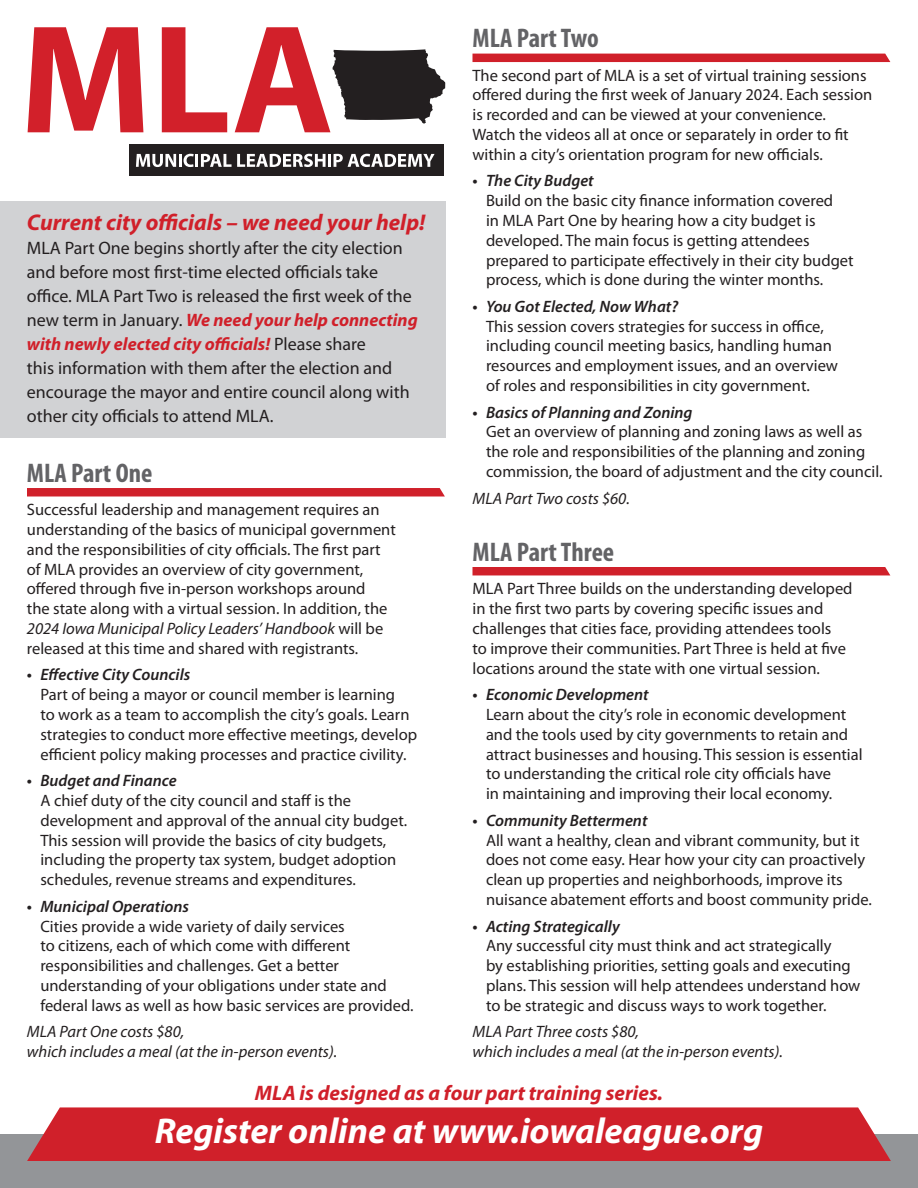
<style>
.page{position:relative;width:918px;height:1188px;background:#fff}
.page>*{position:absolute;margin:0;border:0;box-sizing:border-box;transform-origin:0 0}
.t1{font:italic 700 36px "Myriad Pro";color:#fff}
.t2{font:700 condensed 27px "Myriad Pro";color:#636366}
.t3{font:italic 700 22.8px "Myriad Pro";color:#d0202a}
.t4{font:italic 700 21px "Myriad Pro";color:#d0202a}
.t5{font:18px/24px "Myriad Pro";color:#231f20}
.t6{font:16.5px/19.8px "Myriad Pro";color:#231f20}
.t7{font:italic 16.5px/19.8px "Myriad Pro";color:#231f20}
.s1{font-weight:600;font-style:italic}
.s2{font-weight:700;font-style:italic;color:#d0202a}
.s3{font-style:italic}
</style>
<div class="page">
<svg style="left:28px;top:27px;width:115px;height:105px"></svg>
<svg style="left:162px;top:27px;width:65px;height:105px"></svg>
<div style="left:129px;top:144px;width:315px;height:32px;background:#231f20"></div>
<svg style="left:136px;top:154px;width:299px;height:13px"></svg>
<svg style="left:235px;top:27px;width:211px;height:105px"></svg>
<div style="left:0;top:201px;width:446px;height:237px;background:#d1d2d4"></div>
<div style="left:27px;top:488px;width:418px;height:8px;background:#d0202a"></div>
<div style="left:472px;top:54px;width:418px;height:8px;background:#d0202a"></div>
<div style="left:472px;top:567px;width:418px;height:8px;background:#d0202a"></div>
<div style="left:0;top:1134px;width:918px;height:54px;background:#939598"></div>
<div style="left:27px;top:1107px;width:864px;height:54px;background:#d0202a"></div>
<p class="t2" style="left:472px;top:21px;width:128px">MLA Part Two</p>
<p class="t6" style="left:472px;top:65px;width:401px">The second part of MLA is a set of virtual training sessions offered during the first week of January 2024. Each session is recorded and can be viewed at your convenience.<br>Watch the videos all at once or separately in order to fit within a city’s orientation program for new officials.</p>
<p class="t6" style="left:486px;top:171px;width:369px;text-indent:-14px"><span class="s1">• The City Budget<br></span>Build on the basic city finance information covered<br>in MLA Part One by hearing how a city budget is developed. The main focus is getting attendees prepared to participate effectively in their city budget process, which is done during the winter months.</p>
<p class="t6" style="left:486px;top:296px;width:354px;text-indent:-14px"><span class="s1">• You Got Elected, Now What?<br></span>This session covers strategies for success in office, including council meeting basics, handling human resources and employment issues, and an overview of roles and responsibilities in city government.</p>
<p class="t6" style="left:486px;top:402px;width:398px;text-indent:-14px"><span class="s1">• Basics of Planning and Zoning<br></span>Get an overview of planning and zoning laws as well as the role and responsibilities of the planning and zoning commission, the board of adjustment and the city council.</p>
<p class="t7" style="left:472px;top:488px;width:159px">MLA Part Two costs $60.</p>
<p class="t2" style="left:472px;top:535px;width:143px">MLA Part Three</p>
<p class="t6" style="left:472px;top:579px;width:382px">MLA Part Three builds on the understanding developed in the first two parts by covering specific issues and challenges that cities face, providing attendees tools<br>to improve their communities. Part Three is held at five locations around the state with one virtual session.</p>
<p class="t6" style="left:486px;top:685px;width:378px;text-indent:-14px"><span class="s1">• Economic Development<br></span>Learn about the city’s role in economic development and the tools used by city governments to retain and attract businesses and housing. This session is essential to understanding the critical role city officials have<br>in maintaining and improving their local economy.</p>
<p class="t6" style="left:486px;top:810px;width:387px;text-indent:-14px"><span class="s1">• Community Betterment<br></span>All want a healthy, clean and vibrant community, but it does not come easy. Hear how your city can proactively clean up properties and neighborhoods, improve its nuisance abatement efforts and boost community pride.</p>
<p class="t6" style="left:486px;top:916px;width:376px;text-indent:-14px"><span class="s1">• Acting Strategically<br></span>Any successful city must think and act strategically<br>by establishing priorities, setting goals and executing plans. This session will help attendees understand how to be strategic and discuss ways to work together.</p>
<p class="t7" style="left:472px;top:1022px;width:312px">MLA Part Three costs $80,<br>which includes a meal (at the in-person events).</p>
<p class="t4" style="left:255px;top:1079px;width:410px">MLA is designed as a four part training series.</p>
<p class="t1" style="left:155px;top:1107px;width:610px">Register online at www.iowaleague.org</p>
<p class="t3" style="left:27px;top:208px;width:400px">Current city officials – we need your help!</p>
<p class="t5" style="left:27px;top:236px;width:392px">MLA Part One begins shortly after the city election and before most first-time elected officials take office. MLA Part Two is released the first week of the new term in January. <span class="s2">We need your help connecting with newly elected city officials!</span> Please share<br>this information with them after the election and encourage the mayor and entire council along with other city officials to attend MLA.</p>
<p class="t2" style="left:27px;top:456px;width:127px">MLA Part One</p>
<p class="t6" style="left:27px;top:500px;width:370px">Successful leadership and management requires an understanding of the basics of municipal government and the responsibilities of city officials. The first part of MLA provides an overview of city government, offered through five in-person workshops around<br>the state along with a virtual session. In addition, the <span class="s3">2024 Iowa Municipal Policy Leaders’ Handbook</span> will be released at this time and shared with registrants.</p>
<p class="t6" style="left:40px;top:665px;width:378px;text-indent:-14px"><span class="s1">• Effective City Councils<br></span>Part of being a mayor or council member is learning<br>to work as a team to accomplish the city’s goals. Learn strategies to conduct more effective meetings, develop efficient policy making processes and practice civility.</p>
<p class="t6" style="left:40px;top:770px;width:368px;text-indent:-14px"><span class="s1">• Budget and Finance<br></span>A chief duty of the city council and staff is the development and approval of the annual city budget.<br>This session will provide the basics of city budgets, including the property tax system, budget adoption schedules, revenue streams and expenditures.</p>
<p class="t6" style="left:40px;top:896px;width:375px;text-indent:-14px"><span class="s1">• Municipal Operations<br></span>Cities provide a wide variety of daily services<br>to citizens, each of which come with different responsibilities and challenges. Get a better understanding of your obligations under state and federal laws as well as how basic services are provided.</p>
<p class="t7" style="left:27px;top:1022px;width:312px">MLA Part One costs $80,<br>which includes a meal (at the in-person events).</p>
</div>
